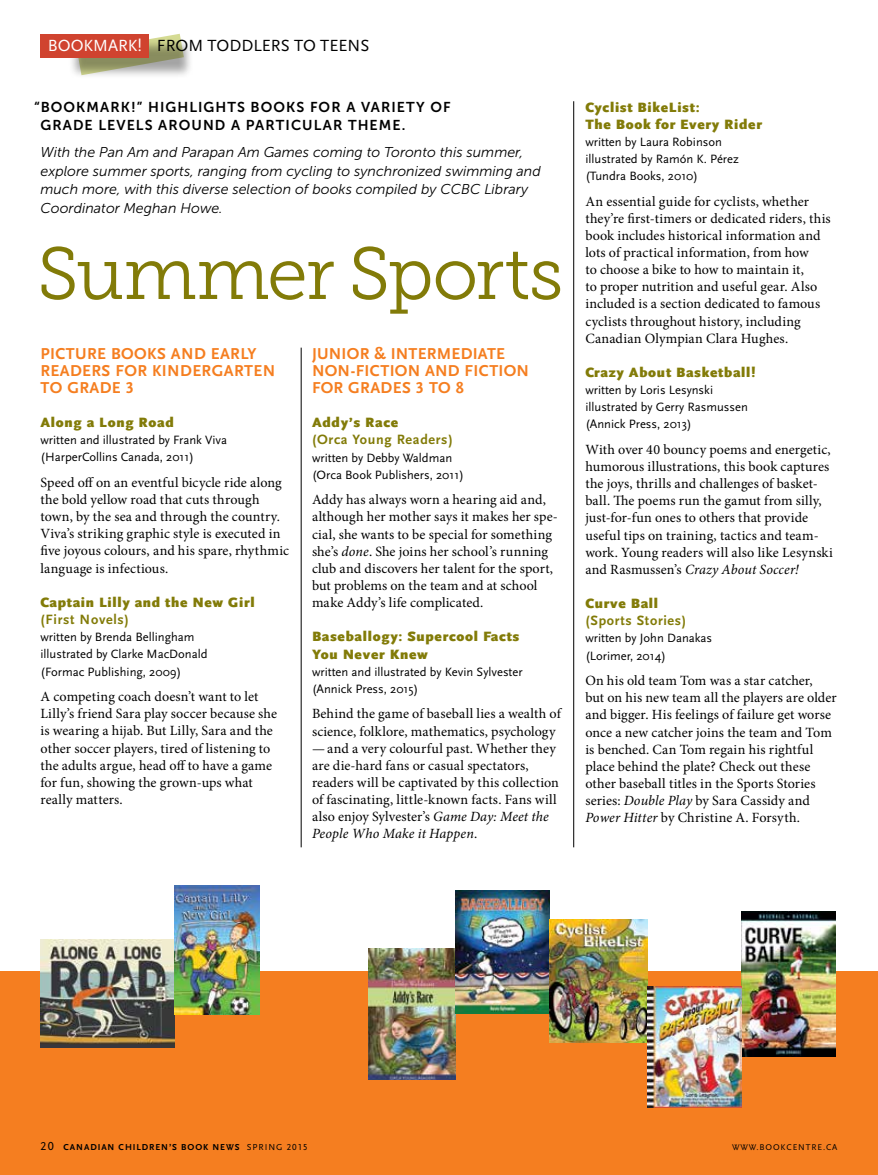
<style>
.page{position:relative;width:878px;height:1175px;background:#fff}
.page>*{position:absolute;margin:0;border:0;box-sizing:border-box;transform-origin:0 0}
.t1{font:73.5px "Museo Slab 300";letter-spacing:-.025em;color:#827b08}
.t2{font:16.8px "Scala Sans";color:#000}
.t3{font:700 16.5px/17.1px "Scala Sans LF";letter-spacing:.025em;color:#f57e20}
.t4{font:italic 14.25px/18.6px "Museo Sans 300";color:#000}
.t5{font:14.25px "Museo Sans 700";letter-spacing:.075em;color:#000}
.t6{font:14.1px/17.1px "Minion Pro";letter-spacing:.01em;color:#000}
.t7{font:900 14.1px/17.2px "Scala Sans";letter-spacing:.05em;color:#827b08}
.t8{font:700 14.1px "Scala Sans";letter-spacing:.05em;color:#827b08}
.t9{font:12.6px/17.1px "Scala Sans";color:#000}
.t10{font:700 9px "Scala Sans LF";letter-spacing:.105em;color:#000}
.t11{font:8.7px "Scala Sans LF";letter-spacing:.105em;color:#000}
.s1{color:#fff}
.s2{font-style:italic}
.s3{font-weight:400;font-size:12px}
.s4{font-weight:400}
</style>
<div class="page">
<hr style="left:301px;top:347px;width:1px;height:500px;background:#000">
<div style="left:0;top:971px;width:878px;height:203px;background:#f57e20"></div>
<svg style="left:151px;top:34px;width:30px;height:5px"></svg>
<div style="left:68px;top:39px;width:125px;height:40px;background:#000;opacity:.36"></div>
<div style="left:40px;top:34px;width:109px;height:24px;background:#d0432f"></div>
<hr style="left:573px;top:101px;width:1px;height:746px;background:#000">
<img style="left:741px;top:911px;width:94px;height:145px">
<img style="left:40px;top:939px;width:134px;height:108px">
<img style="left:174px;top:885px;width:85px;height:129px">
<img style="left:368px;top:949px;width:87px;height:130px">
<img style="left:455px;top:891px;width:95px;height:122px">
<img style="left:550px;top:919px;width:98px;height:123px">
<img style="left:648px;top:986px;width:93px;height:121px">
<p class="t2" style="left:48px;top:36px;width:323px"><span class="s1">BOOKMARK!</span> from to ddle rs to tee ns</p>
<p class="t5" style="left:34px;top:99px;width:229px">“BOOKMARK!” HIGHLIGHTS BOOK</p>
<p class="t5" style="left:296px;top:99px;width:25px">S FOR</p>
<p class="t5" style="left:346px;top:99px;width:95px">A VAR IETY OF</p>
<p class="t5" style="left:40px;top:117px;width:130px">GRADE LEVELS ARO</p>
<p class="t5" style="left:191px;top:117px;width:215px">UND A PARTICULAR THEME.</p>
<p class="t4" style="left:40px;top:143px;width:502px">With the Pan Am and Parapan Am Games coming to Toronto this summer, explore summer sports, ranging from cycling to synchronized swimming and much more, with this diverse selection of books compiled by CCBC Library Coordinator Meghan Howe.</p>
<h1 class="t1" style="left:37px;top:233px;width:527px">Summer Sports</h1>
<p class="t3" style="left:40px;top:345px;width:236px">PICTURE BOOKS AND EARLY<br>READERS FOR KINDERGARTEN<br>TO GRADE 3</p>
<p class="t7" style="left:40px;top:414px;width:135px">Along a Long Road</p>
<p class="t9" style="left:40px;top:431px;width:188px">written and illustrated by Frank Viva (H arperCollins Canada, 2011)</p>
<p class="t6" style="left:40px;top:474px;width:250px">Speed off on an eventful bicycle ride along the bold yellow road that cuts through town, by the sea and through the country.<br>Viva’s striking graphic style is executed in five joyous colours, and his spare, rhythmic language is infectious.</p>
<p class="t7" style="left:40px;top:593px;width:215px">Captain Lilly and the New Girl</p>
<p class="t8" style="left:40px;top:611px;width:90px">(First Novels)</p>
<p class="t9" style="left:40px;top:628px;width:169px">written by Brenda Bellingham illustrated by Clarke MacDonald (Formac Publishing, 2009)</p>
<p class="t6" style="left:40px;top:688px;width:238px">A competing coach doesn’t want to let Lilly’s friend Sara play soccer because she is wearing a hijab. But Lilly, Sara and the other soccer players, tired of listening to the adults argue, head off to have a game for fun, showing the grown-ups what really matters.</p>
<p class="t3" style="left:312px;top:345px;width:219px">JUNIOR &amp; INTERMEDIATE<br>NON-FICTION AND FICTION<br>FOR GRADES 3 TO 8</p>
<p class="t7" style="left:312px;top:414px;width:88px">Addy’s Race</p>
<p class="t8" style="left:312px;top:431px;width:142px">(Orca Young Readers)</p>
<p class="t9" style="left:312px;top:449px;width:153px">written by Debby Waldman (Orca Book Publishers, 2011)</p>
<p class="t6" style="left:312px;top:491px;width:247px">Addy has always worn a hearing aid and, although her mother says it makes her spe&shy;cial, she wants to be special for something she’s <span class="s2">done</span>. She joins her school’s running club and discovers her talent for the sport, but problems on the team and at school make Addy’s life complicated.</p>
<p class="t7" style="left:312px;top:628px;width:209px">Baseballogy: Supercool Facts<br>You Never Knew</p>
<p class="t9" style="left:312px;top:663px;width:212px">written and illustrated by Kevin Sylvester (Annick Press, 2015)</p>
<p class="t6" style="left:312px;top:705px;width:250px">Behind the game of baseball lies a wealth of science, folklore, mathematics, psychology</p>
<p class="t6" style="left:312px;top:739px;width:248px">— and a very colourful past. Whether they are die-hard fans or casual spectators, readers will be captivated by this collection of fascinating, little-known facts. Fans will also enjoy Sylvester’s <span class="s2">Game Day: Meet the People Who Make it Happen</span>.</p>
<p class="t7" style="left:585px;top:98px;width:178px">Cyclist BikeList:<br>The Book for Every Rider</p>
<p class="t9" style="left:585px;top:133px;width:155px">written by Laura Robinson illustrated by Ramón K. Pérez (Tundra Books, 2010)</p>
<p class="t6" style="left:585px;top:193px;width:247px">An essential guide for cyclists, whether they’re first-timers or dedicated riders, this book includes historical information and lots of practical information, from how<br>to choose a bike to how to maintain it,<br>to proper nutrition and useful gear. Also included is a section dedicated to famous cyclists throughout history, including Canadian Olympian Clara Hughes.</p>
<p class="t7" style="left:585px;top:364px;width:172px">Crazy About Basketball!</p>
<p class="t9" style="left:585px;top:381px;width:164px">written by Loris Lesynski illustrated by Gerry Rasmussen (Annick Press, 2013)</p>
<p class="t6" style="left:585px;top:441px;width:249px">With over 40 bouncy poems and energetic, humorous illustrations, this book captures the joys, thrills and challenges of basket&shy;ball. The poems run the gamut from silly, just-for-fun ones to others that provide useful tips on training, tactics and team&shy;work. Young readers will also like Lesynski and Rasmussen’s <span class="s2">Crazy About Soccer!</span></p>
<p class="t7" style="left:585px;top:595px;width:74px">Curve Ball</p>
<p class="t8" style="left:585px;top:612px;width:102px">(Sports Stories)</p>
<p class="t9" style="left:585px;top:630px;width:128px">written by John Danakas (Lorimer, 2014)</p>
<p class="t6" style="left:585px;top:672px;width:253px">On his old team Tom was a star catcher,<br>but on his new team all the players are older and bigger. His feelings of failure get worse once a new catcher joins the team and Tom is benched. Can Tom regain his rightful place behind the plate? Check out these other baseball titles in the Sports Stories series: <span class="s2">Double Play</span> by Sara Cassidy and <span class="s2">Power Hitter</span> by Christine A. Forsyth.</p>
<p class="t10" style="left:40px;top:1141px;width:268px"><span class="s3">20</span> CANADIAN CHILDREN’S BOOK NEWS <span class="s4">SPRING 2015</span></p>
<p class="t11" style="left:732px;top:1142px;width:107px">WWW.BOOKCENTRE.CA</p>
</div>
